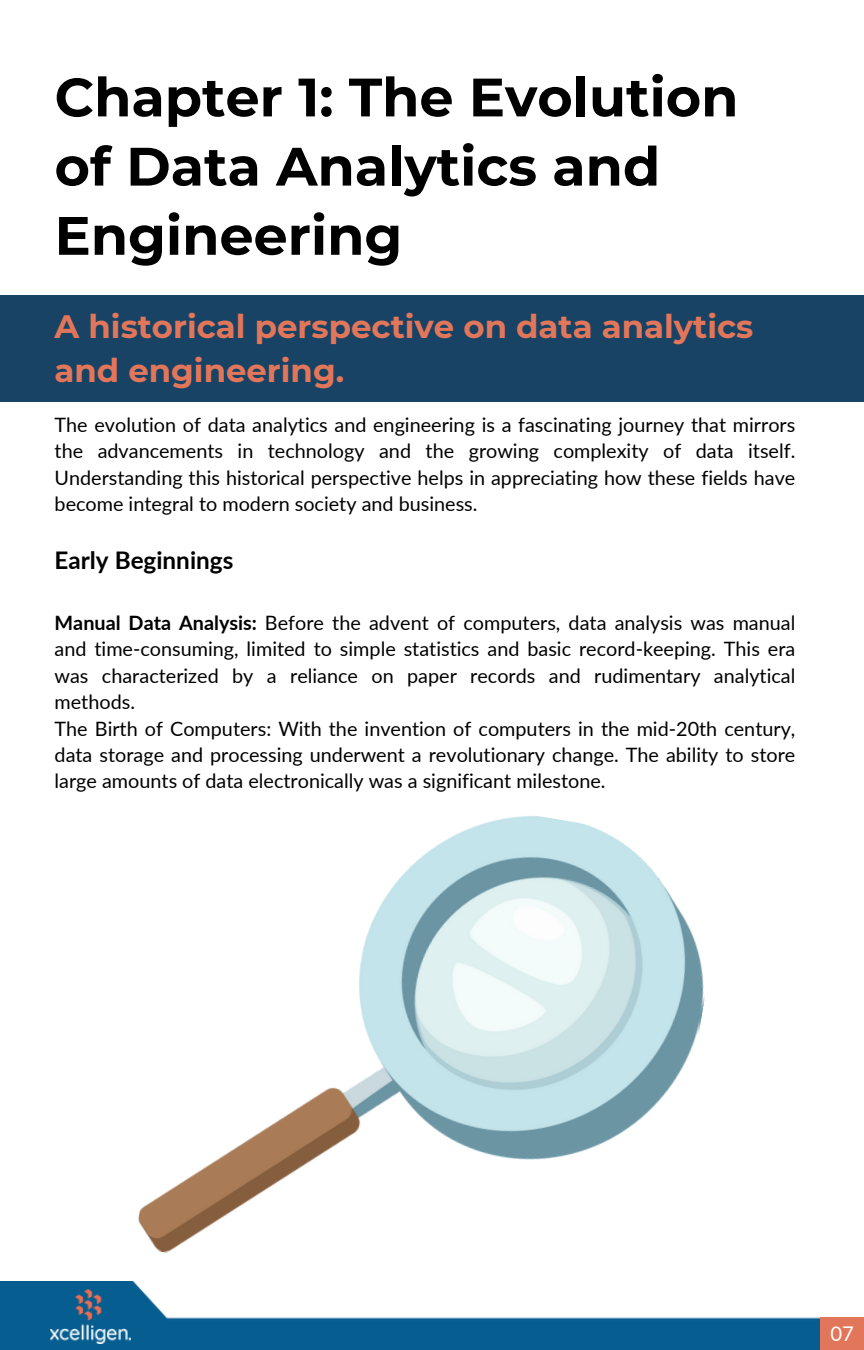
<style>
.page{position:relative;width:864px;height:1350px;background:#fff}
.page>*{position:absolute;margin:0;border:0;box-sizing:border-box;transform-origin:0 0}
.t1{font:700 54px/69.3px "Montserrat";color:#000}
.t2{font:700 32.4px/43.9px "Montserrat";color:#e2765a}
.t3{font:700 24.3px "Lato";color:#000}
.t4{font:20.25px "Lato";color:#fff}
.t5{font:19.8px/26.3px "Lato";color:#000;text-align:justify}
.s1{font-weight:700}
</style>
<div class="page">
<img style="left:134px;top:815px;width:571px;height:467px">
<div style="left:0;top:295px;width:864px;height:107px;background:#194364"></div>
<img style="left:0;top:1282px;width:864px;height:67px">
<img style="left:51px;top:1289px;width:79px;height:54px">
<div style="left:821px;top:1318px;width:43px;height:32px;background:#e2765a"></div>
<p class="t1" style="left:55px;top:62px;width:685px">Chapter 1: The Evolution of Data Analytics and<br>Engineering</p>
<p class="t2" style="left:55px;top:304px;width:700px">A historical perspective on data analytics and engineering.</p>
<p class="t5" style="left:55px;top:411px;width:742px">The evolution of data analytics and engineering is a fascinating journey that mirrors the advancements in technology and the growing complexity of data itself.<br>Understanding this historical perspective helps in appreciating how these fields have become integral to modern society and business.</p>
<p class="t3" style="left:55px;top:545px;width:180px">Early Beginnings</p>
<p class="t5" style="left:55px;top:609px;width:742px"><span class="s1">Manual Data Analysis:</span> Before the advent of computers, data analysis was manual and time-consuming, limited to simple statistics and basic record-keeping. This era was characterized by a reliance on paper records and rudimentary analytical methods.</p>
<p class="t5" style="left:55px;top:715px;width:742px">The Birth of Computers: With the invention of computers in the mid-20th century, data storage and processing underwent a revolutionary change. The ability to store large amounts of data electronically was a significant milestone.</p>
<p class="t4" style="left:831px;top:1321px;width:25px">07</p>
</div>
